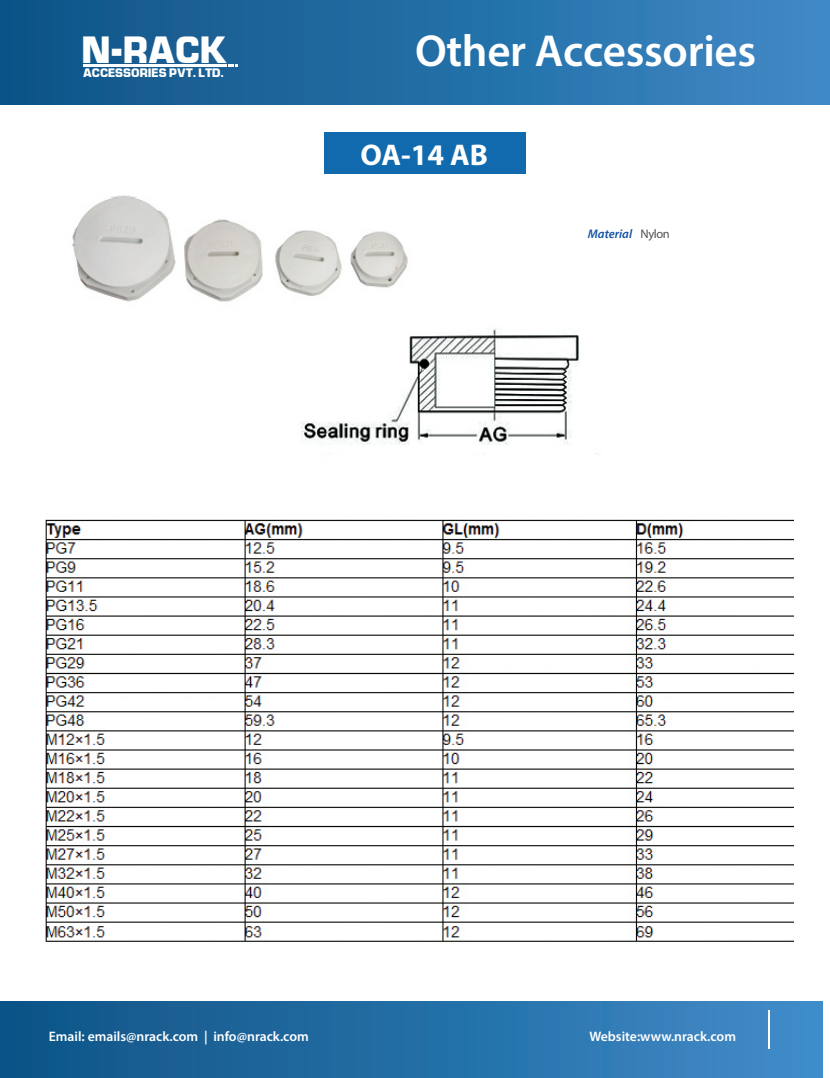
<style>
.page{position:relative;width:830px;height:1078px;background:#fff}
.page>*{position:absolute;margin:0;border:0;box-sizing:border-box;transform-origin:0 0}
.t1{font:600 45px "Myriad Pro";letter-spacing:-.01em;color:#fff}
.t2{font:700 32.62px "Euro Technic";color:#fff;scale:.96 1}
.t3{font:700 30px "Myriad Pro";color:#fff}
.t4{font:600 13.75px "Myriad Pro";color:#fff}
.t5{font:italic 600 12.5px "Myriad Pro";color:#1453a4}
.t6{font:700 10.62px "Euro Technic";color:#fff;scale:.96 1}
.s1{font-weight:400;font-style:normal;color:#515151}
</style>
<div class="page">
<div style="left:0;top:0;width:829px;height:105px;background:linear-gradient(to right,#0e5486,#3d88c5)"></div>
<div style="left:0;top:1001px;width:821px;height:76px;background:linear-gradient(to right,#0b5285,#408bc9)"></div>
<hr style="left:767px;top:1010px;width:2px;height:38px;background:#fff">
<div style="left:324px;top:131px;width:201px;height:42px;background:#116aae"></div>
<hr style="left:83px;top:65px;width:144px;height:2px;background:#fff">
<svg style="left:228px;top:65px;width:9px;height:2px"></svg>
<img style="left:72px;top:195px;width:336px;height:107px">
<img style="left:45px;top:519px;width:748px;height:423px">
<img style="left:301px;top:328px;width:298px;height:127px">
<h2 class="t2" style="left:82px;top:27px;width:153px">N-RACK</h2>
<p class="t6" style="left:83px;top:65px;width:148px">ACCESSORIES PVT. LTD.</p>
<h1 class="t1" style="left:415px;top:22px;width:342px">Other Accessories</h1>
<h3 class="t3" style="left:360px;top:135px;width:129px">OA-14 AB</h3>
<p class="t5" style="left:587px;top:226px;width:83px">Material <span class="s1">Nylon</span></p>
<p class="t4" style="left:49px;top:1027px;width:261px">Email: emails@nrack.com | info@nrack.com</p>
<p class="t4" style="left:589px;top:1027px;width:148px">Website:www.nrack.com</p>
</div>
